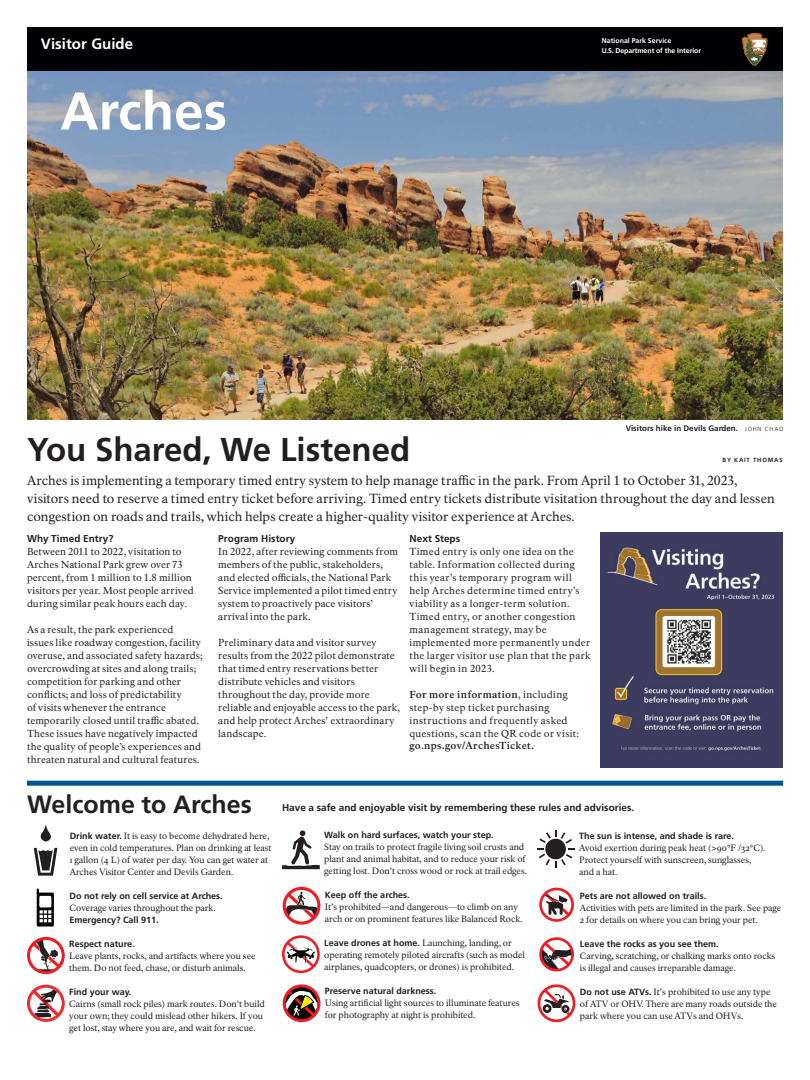
<style>
.page{position:relative;width:810px;height:1080px;background:#fff}
.page>*{position:absolute;margin:0;border:0;box-sizing:border-box;transform-origin:0 0}
.t1{font:700 53px "Frutiger LT Std";color:#fff}
.t2{font:700 33px "Frutiger LT Std";color:#231f20}
.t3{font:700 25px "Frutiger LT Std";color:#231f20}
.t4{font:700 15px "Frutiger LT Std";color:#fff}
.t5{font:13px/18px "NPS Rawlinson OT";color:#231f20}
.t6{font:10px/13px "NPS Rawlinson OT";letter-spacing:.02em;color:#231f20}
.t7{font:700 10px "Frutiger LT Std";color:#231f20}
.t8{font:700 10px "NPS Rawlinson OT";letter-spacing:.02em;color:#231f20}
.t9{font:9px/12px "NPS Rawlinson OT Old";letter-spacing:-.005em;color:#231f20}
.t10{font:9px/12px "NPS Rawlinson OT";letter-spacing:-.005em;color:#231f20}
.t11{font:700 9px/12px "Frutiger LT Std";color:#231f20}
.t12{font:700 8px "Frutiger LT Std";color:#231f20}
.t13{font:700 7px/10px "Frutiger LT Std";letter-spacing:-.01em;color:#fff}
.t14{font:700 6px "Frutiger LT Std";letter-spacing:.13em;color:#231f20}
.s1{font-weight:300;font-size:6px}
.s2{font-family:"Frutiger LT Std";font-weight:700}
.s3{font-weight:700}
.s4{font-family:"NPS Rawlinson OT Old";font-weight:400}
</style>
<div class="page">
<div style="left:27px;top:27px;width:756px;height:45px;background:#000002"></div>
<img style="left:27px;top:72px;width:756px;height:348px">
<svg style="left:742px;top:32px;width:25px;height:34px"></svg>
<img style="left:601px;top:533px;width:182px;height:235px">
<div style="left:27px;top:781px;width:756px;height:5px;background:#005594"></div>
<svg style="left:40px;top:825px;width:11px;height:16px"></svg>
<svg style="left:34px;top:848px;width:23px;height:28px"></svg>
<svg style="left:37px;top:893px;width:17px;height:34px"></svg>
<svg style="left:40px;top:910px;width:11px;height:12px"></svg>
<div style="left:39px;top:896px;width:12px;height:11px;background:#fff;border-radius:2px"></div>
<svg style="left:37px;top:889px;width:2px;height:6px"></svg>
<div style="left:27px;top:937px;width:38px;height:37px;border:3px solid #ee1d23;border-radius:50%"></div>
<svg style="left:33px;top:939px;width:27px;height:33px"></svg>
<svg style="left:33px;top:989px;width:26px;height:28px"></svg>
<div style="left:27px;top:985px;width:38px;height:37px;border:3px solid #ee2a33;border-radius:50%"></div>
<svg style="left:282px;top:830px;width:38px;height:39px"></svg>
<div style="left:283px;top:887px;width:37px;height:38px;border:3px solid #ee1d23;border-radius:50%"></div>
<svg style="left:285px;top:892px;width:34px;height:27px"></svg>
<div style="left:282px;top:935px;width:38px;height:38px;border:3px solid #ee1d23;border-radius:50%"></div>
<svg style="left:287px;top:942px;width:28px;height:25px"></svg>
<svg style="left:284px;top:988px;width:35px;height:32px"></svg>
<div style="left:283px;top:984px;width:37px;height:38px;border:3px solid #ee1d23;border-radius:50%"></div>
<svg style="left:537px;top:830px;width:37px;height:38px"></svg>
<div style="left:545px;top:839px;width:21px;height:20px;background:#231f20;border-radius:50%"></div>
<div style="left:539px;top:888px;width:35px;height:34px;border:3px solid #ee1d23;border-radius:50%"></div>
<svg style="left:544px;top:892px;width:27px;height:25px"></svg>
<div style="left:539px;top:937px;width:35px;height:34px;border:3px solid #ee1d23;border-radius:50%"></div>
<svg style="left:541px;top:943px;width:33px;height:27px"></svg>
<div style="left:538px;top:984px;width:37px;height:38px;border:3px solid #ee1d23;border-radius:50%"></div>
<svg style="left:543px;top:989px;width:28px;height:27px"></svg>
<p class="t4" style="left:41px;top:35px;width:94px">Visitor Guide</p>
<h1 class="t1" style="left:60px;top:80px;width:168px">Arches</h1>
<p class="t13" style="left:602px;top:36px;width:101px">National Park Service<br>U.S. Department of the Interior</p>
<p class="t12" style="left:626px;top:423px;width:159px">Visitors hike in Devils Garden. <span class="s1">JOHN CHAO</span></p>
<h1 class="t2" style="left:27px;top:431px;width:385px">You Shared, We Listened</h1>
<p class="t14" style="left:723px;top:456px;width:62px">BY KAIT THOMAS</p>
<h2 class="t5" style="left:27px;top:471px;width:749px">Arches is implementing a temporary timed entry system to help manage trafc in the park. From April 1 to October 31, 2023, visitors need to reserve a timed entry ticket before arriving. Timed entry tickets distribute visitation throughout the day and lessen congestion on roads and trails, which helps create a higher-quality visitor experience at Arches.</h2>
<p class="t6" style="left:27px;top:532px;width:168px"><span class="s2">Why Timed Entry?<br></span>Between 2011 to 2022, visitation to<br>Arches National Park grew over 73 percent, from 1 million to 1.8 million visitors per year. Most people arrived during similar peak hours each day.</p>
<p class="t6" style="left:27px;top:623px;width:177px">As a result, the park experienced<br>issues like roadway congestion, facility overuse, and associated safety hazards; overcrowding at sites and along trails; competition for parking and other conficts; and loss of predictability<br>of visits whenever the entrance temporarily closed until trafc abated.<br>These issues have negatively impacted the quality of people’s experiences and threaten natural and cultural features.</p>
<p class="t6" style="left:409px;top:532px;width:183px"><span class="s2">Next Steps<br></span>Timed entry is only one idea on the table. Information collected during this year’s temporary program will help Arches determine timed entry’s viability as a longer-term solution.<br>Timed entry, or another congestion management strategy, may be implemented more permanently under the larger visitor use plan that the park will begin in 2023.</p>
<p class="t6" style="left:410px;top:688px;width:171px"><span class="s3">For more information</span>, including step-by step ticket purchasing instructions and frequently asked questions, scan the QR code or visit:</p>
<p class="t8" style="left:410px;top:740px;width:126px">go.nps.gov/ArchesTicket.</p>
<p class="t6" style="left:218px;top:532px;width:181px"><span class="s2">Program History<br></span>In 2022, after reviewing comments from members of the public, stakeholders, and elected ofcials, the National Park Service implemented a pilot timed entry system to proactively pace visitors’ arrival into the park.</p>
<p class="t6" style="left:218px;top:636px;width:183px">Preliminary data and visitor survey results from the 2022 pilot demonstrate that timed entry reservations better distribute vehicles and visitors throughout the day, provide more reliable and enjoyable access to the park, and help protect Arches’ extraordinary landscape.</p>
<h2 class="t3" style="left:27px;top:790px;width:226px">Welcome to Arches</h2>
<h3 class="t7" style="left:282px;top:802px;width:354px">Have a safe and enjoyable visit by remembering these rules and advisories.</h3>
<p class="t9" style="left:70px;top:830px;width:203px"><span class="s2">Drink water.</span> It is easy to become dehydrated here, even in cold temperatures. Plan on drinking at least 1 gallon (4 L) of water per day. You can get water at Arches Visitor Center and Devils Garden.</p>
<p class="t11" style="left:70px;top:890px;width:155px">Do not rely on cell service at Arches.<br><span class="s4">Coverage varies throughout the park.<br></span>Emergency? Call 911.</p>
<p class="t9" style="left:69px;top:938px;width:188px"><span class="s2">Respect nature.<br></span>Leave plants, rocks, and artifacts where you see them. Do not feed, chase, or disturb animals.</p>
<p class="t9" style="left:69px;top:986px;width:197px"><span class="s2">Find your way.<br></span>Cairns (small rock piles) mark routes. Don’t build your own; they could mislead other hikers. If you get lost, stay where you are, and wait for rescue.</p>
<p class="t9" style="left:324px;top:829px;width:204px"><span class="s2">Walk on hard surfaces, watch your step.<br></span>Stay on trails to protect fragile living soil crusts and plant and animal habitat, and to reduce your risk of getting lost. Don’t cross wood or rock at trail edges.</p>
<p class="t9" style="left:325px;top:889px;width:199px"><span class="s2">Keep off the arches.<br></span>It’s prohibited—and dangerous—to climb on any arch or on prominent features like Balanced Rock.</p>
<p class="t9" style="left:324px;top:937px;width:202px"><span class="s2">Leave drones at home.</span> Launching, landing, or operating remotely piloted aircrafts (such as model airplanes, quadcopters, or drones) is prohibited.</p>
<p class="t10" style="left:325px;top:985px;width:196px"><span class="s2">Preserve natural darkness.<br></span>Using artifcial light sources to illuminate features for photography at night is prohibited.</p>
<p class="t9" style="left:579px;top:830px;width:188px"><span class="s2">The sun is intense, and shade is rare.<br></span>Avoid exertion during peak heat (&gt;90°F /32°C).<br>Protect yourself with sunscreen, sunglasses, and a hat.</p>
<p class="t9" style="left:580px;top:890px;width:203px"><span class="s2">Pets are not allowed on trails.<br></span>Activities with pets are limited in the park. See page<br>2 for details on where you can bring your pet.</p>
<p class="t9" style="left:580px;top:938px;width:197px"><span class="s2">Leave the rocks as you see them.<br></span>Carving, scratching, or chalking marks onto rocks is illegal and causes irreparable damage.</p>
<p class="t9" style="left:580px;top:986px;width:199px"><span class="s2">Do not use ATVs.</span> It’s prohibited to use any type of ATV or OHV. There are many roads outside the park where you can use ATVs and OHVs.</p>
</div>
